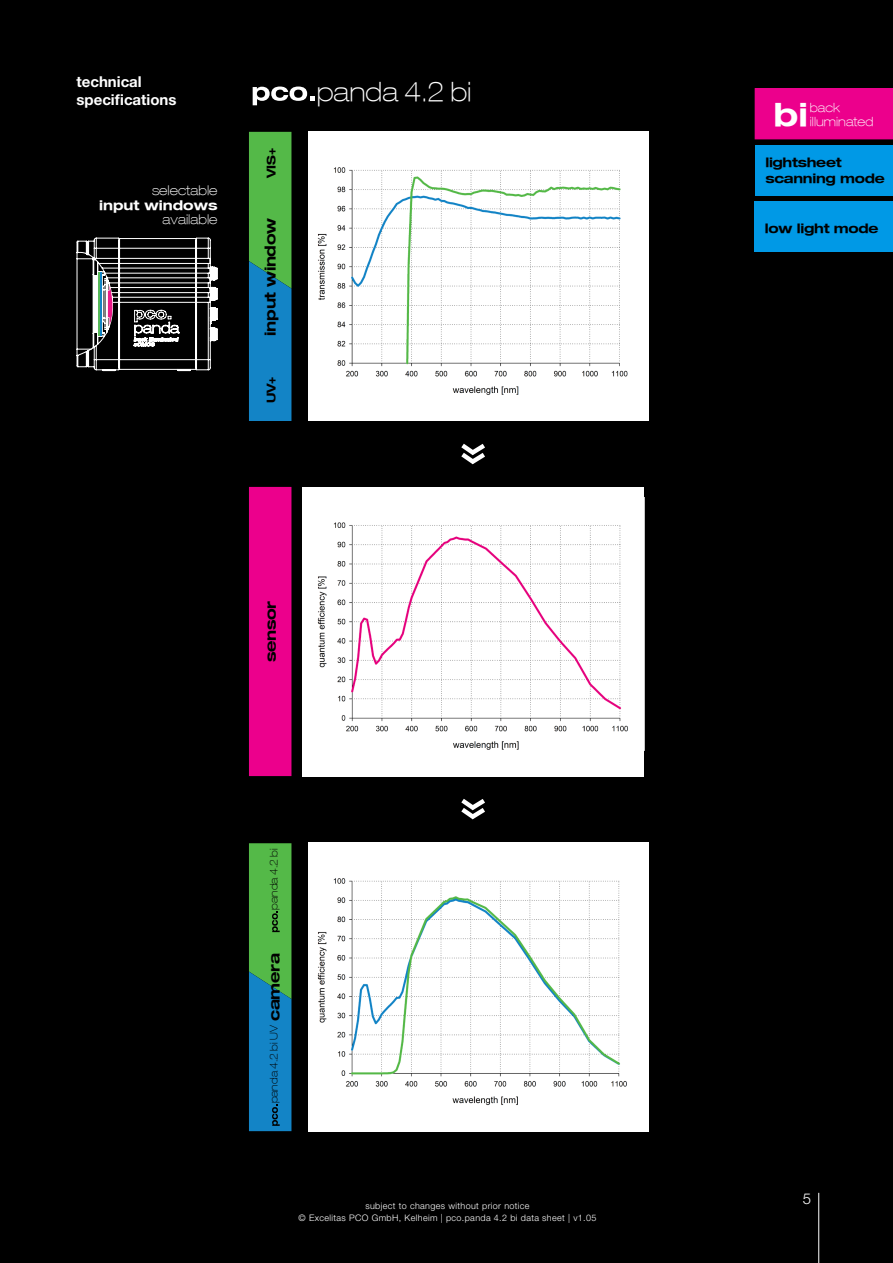
<style>
.page{position:relative;width:893px;height:1263px;background:#000}
.page>*{position:absolute;margin:0;border:0;box-sizing:border-box;transform-origin:0 0}
.t1{font:700 expanded 32.1px "Helvetica Neue";color:#fff}
.t2{font:100 expanded 26.55px "Helvetica Neue";color:#fff}
.Titel{font:700 15px "Helvetica Neue LT Std";color:#fff}
.Titel-2{font:700 expanded 15px "Helvetica Neue";letter-spacing:-.02em;color:#000}
.t3{font:300 15px "Helvetica Neue LT Std";color:#fff}
.t4{font:100 expanded 13.5px "Helvetica Neue";color:#fff}
.t5{font:700 expanded 13.5px "Helvetica Neue";color:#fff}
.t6{font:700 expanded 13.2px "Helvetica Neue";letter-spacing:-.02em;color:#000}
.t7{font:100 expanded 12.75px "Helvetica Neue";color:#fff}
.Titel-3{font:700 expanded 12px "Helvetica Neue";color:#000}
.t8{font:100 expanded 10.5px "Helvetica Neue";color:#000}
.t9{font:300 9px/12px "Helvetica Neue LT Std";letter-spacing:.04em;color:#fff;text-align:center}
</style>
<div class="page">
<hr style="left:818px;top:1193px;width:1px;height:70px;background:#fff">
<svg style="left:253px;top:87px;width:62px;height:18px"></svg>
<div style="left:755px;top:88px;width:138px;height:51px;background:#ec008c"></div>
<div style="left:755px;top:145px;width:138px;height:50px;background:#0099e6"></div>
<div style="left:755px;top:201px;width:138px;height:50px;background:#0099e6"></div>
<svg style="left:77px;top:238px;width:140px;height:133px"></svg>
<svg style="left:249px;top:132px;width:42px;height:289px;background:#329d87"></svg>
<div style="left:308px;top:132px;width:340px;height:289px;background:#fff"></div>
<img style="left:317px;top:167px;width:311px;height:228px">
<div style="left:302px;top:487px;width:342px;height:289px;background:#fff"></div>
<img style="left:317px;top:522px;width:311px;height:228px">
<div style="left:249px;top:487px;width:42px;height:289px;background:#ec008c"></div>
<svg style="left:461px;top:443px;width:24px;height:22px"></svg>
<svg style="left:461px;top:798px;width:24px;height:22px"></svg>
<div style="left:308px;top:842px;width:340px;height:289px;background:#fff"></div>
<img style="left:317px;top:878px;width:310px;height:227px">
<svg style="left:249px;top:843px;width:42px;height:288px;background:#329b85"></svg>
<p class="Titel" style="left:77px;top:73px;width:67px">technical</p>
<p class="Titel" style="left:77px;top:91px;width:101px">specifications</p>
<p class="t4" style="left:152px;top:182px;width:67px">selectable</p>
<p class="t5" style="left:99px;top:196px;width:120px">input windows</p>
<p class="t4" style="left:163px;top:211px;width:56px">available</p>
<p class="Titel-3" style="left:264px;top:178px;width:31px;rotate:-90deg">VIS+</p>
<p class="Titel-2" style="left:261px;top:336px;width:119px;rotate:-90deg">input window</p>
<p class="Titel-3" style="left:264px;top:403px;width:28px;rotate:-90deg">UV+</p>
<p class="t2" style="left:317px;top:75px;width:156px">panda 4.2 bi</p>
<p class="Titel-2" style="left:261px;top:662px;width:63px;rotate:-90deg">sensor</p>
<p class="t8" style="left:267px;top:910px;width:63px;rotate:-90deg">panda 4.2 bi</p>
<p class="Titel-2" style="left:265px;top:1021px;width:69px;rotate:-90deg">camera</p>
<p class="t8" style="left:267px;top:1103px;width:80px;rotate:-90deg">panda 4.2 bi UV</p>
<p class="t9" style="left:299px;top:1199px;width:299px">subject to changes without prior notice<br>© Excelitas PCO GmbH, Kelheim | pco.panda 4.2 bi data sheet | v1.05</p>
<p class="t1" style="left:774px;top:94px;width:36px">bi</p>
<p class="t7" style="left:810px;top:99px;width:32px">back</p>
<p class="t7" style="left:810px;top:114px;width:65px">illuminated</p>
<p class="t6" style="left:765px;top:154px;width:78px">lightsheet</p>
<p class="t6" style="left:765px;top:170px;width:121px">scanning mode</p>
<p class="t6" style="left:765px;top:220px;width:115px">low light mode</p>
<h3 class="t3" style="left:803px;top:1189px;width:10px">5</h3>
</div>
